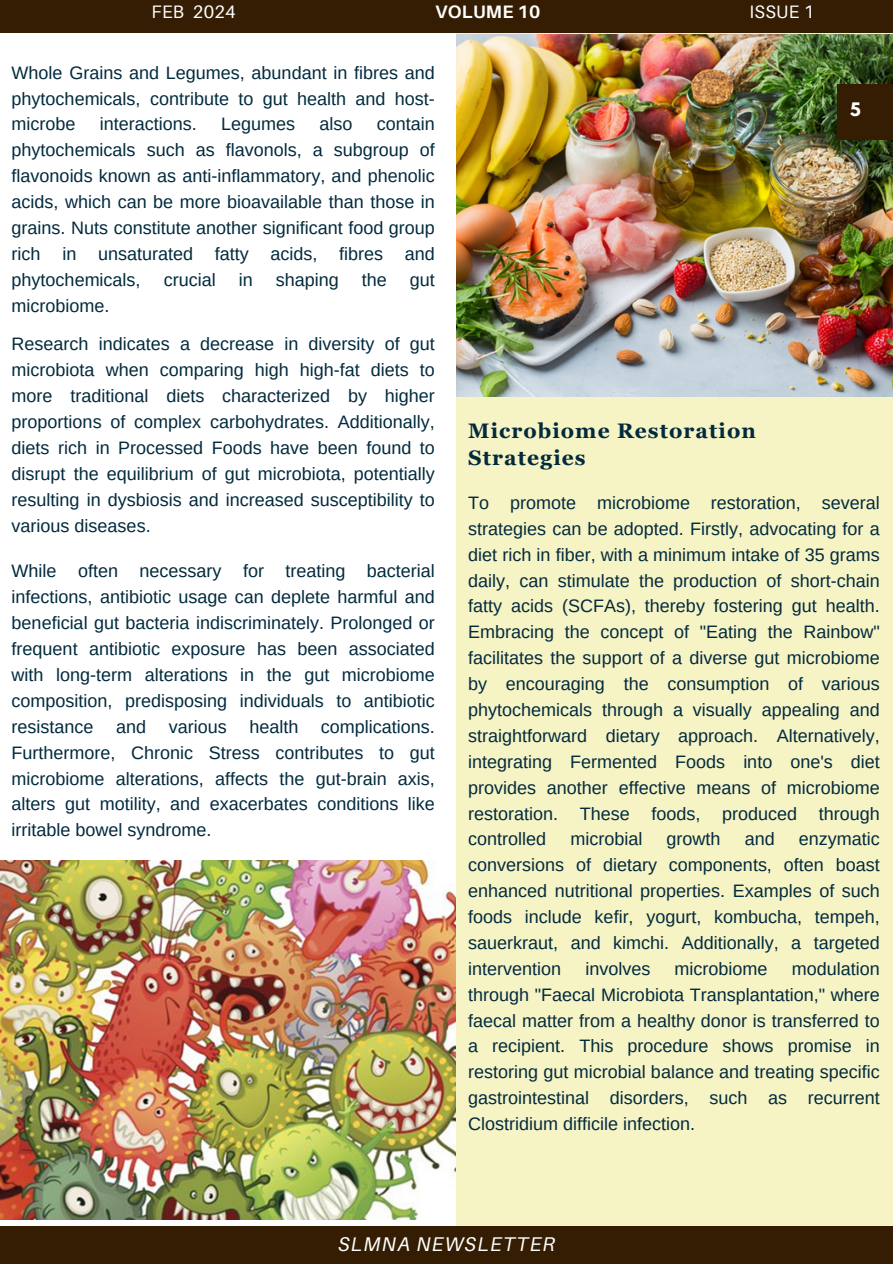
<style>
.page{position:relative;width:893px;height:1264px;background:#fff}
.page>*{position:absolute;margin:0;border:0;box-sizing:border-box;transform-origin:0 0}
.t1{font:700 21px/27px "Georgia Pro";letter-spacing:.05em;color:#022a3d}
.t2{font:italic 19.8px "Aileron";letter-spacing:.06em;color:#fff}
.t3{font:18px/25.8px "Arimo";color:#022a3d;text-align:justify}
.t4{font:18px "Aileron";letter-spacing:.015em;color:#fff}
.t5{font:700 18px "Aileron";letter-spacing:.015em;color:#fff}
.t6{font:700 16.5px "League Spartan";color:#fff}
</style>
<div class="page">
<img style="left:0;top:861px;width:456px;height:358px">
<div style="left:456px;top:0;width:436px;height:1236px;background:#f6f3c5"></div>
<div style="left:0;top:0;width:892px;height:33px;background:#341d02"></div>
<div style="left:0;top:1226px;width:892px;height:37px;background:#341d02"></div>
<img style="left:456px;top:34px;width:436px;height:363px">
<div style="left:836px;top:84px;width:56px;height:55px;background:#341d02"></div>
<p class="t4" style="left:151px;top:1px;width:86px">FEB 2024</p>
<p class="t5" style="left:435px;top:1px;width:107px">VOLUME 10</p>
<p class="t4" style="left:749px;top:1px;width:66px">ISSUE 1</p>
<p class="t3" style="left:12px;top:59px;width:425px">Whole Grains and Legumes, abundant in fibres and phytochemicals, contribute to gut health and host&shy;microbe</p>
<p class="t3" style="left:12px;top:111px;width:425px;text-indent:365px">contain phytochemicals such as flavonols, a subgroup of flavonoids known as anti-inflammatory, and phenolic acids, which can be more bioavailable than those in grains. Nuts constitute another significant food group rich in unsaturated fatty acids, fibres and phytochemicals,</p>
<p class="t3" style="left:100px;top:111px;width:98px">interactions.</p>
<p class="t3" style="left:221px;top:111px;width:75px">Legumes</p>
<p class="t3" style="left:319px;top:111px;width:34px">also</p>
<p class="t3" style="left:164px;top:266px;width:53px">crucial</p>
<p class="t3" style="left:239px;top:266px;width:15px">in</p>
<p class="t3" style="left:276px;top:266px;width:64px">shaping</p>
<p class="t3" style="left:362px;top:266px;width:26px">the</p>
<p class="t3" style="left:410px;top:266px;width:26px">gut</p>
<p class="t3" style="left:12px;top:286px;width:425px;line-height:38.7px">microbiome.<br>Research indicates a decrease in diversity of gut</p>
<p class="t3" style="left:12px;top:357px;width:425px">microbiota when comparing high high-fat diets to more traditional diets characterized by higher proportions of complex carbohydrates. Additionally, diets rich in Processed Foods have been found to disrupt the equilibrium of gut microbiota, potentially resulting in dysbiosis and increased susceptibility to various diseases.</p>
<p class="t3" style="left:12px;top:558px;width:425px">While often necessary for treating bacterial infections, antibiotic usage can deplete harmful and beneficial gut bacteria indiscriminately. Prolonged or frequent antibiotic exposure has been associated with long-term alterations in the gut microbiome composition, predisposing individuals to antibiotic resistance</p>
<p class="t3" style="left:12px;top:713px;width:425px;text-indent:309px">complications.<br>Furthermore, Chronic Stress contributes to gut microbiome alterations, affects the gut-brain axis, alters gut motility, and exacerbates conditions like irritable bowel syndrome.</p>
<p class="t3" style="left:116px;top:713px;width:32px">and</p>
<p class="t3" style="left:169px;top:713px;width:59px">various</p>
<p class="t3" style="left:249px;top:713px;width:50px">health</p>
<p class="t6" style="left:850px;top:101px;width:12px">5</p>
<p class="t1" style="left:468px;top:417px;width:289px">Microbiome Restoration<br>Strategies</p>
<p class="t3" style="left:468px;top:489px;width:413px">To promote microbiome restoration, several strategies can be adopted. Firstly, advocating for a diet rich in fiber, with a minimum intake of 35 grams daily, can stimulate the production of short-chain fatty acids (SCFAs), thereby fostering gut health.<br>Embracing the concept of "Eating the Rainbow" facilitates the support of a diverse gut microbiome by encouraging the consumption of various phytochemicals through a visually appealing and straightforward dietary approach. Alternatively, integrating Fermented Foods into one's diet provides another effective means of microbiome restoration. These foods, produced through controlled</p>
<p class="t3" style="left:468px;top:826px;width:413px;text-indent:331px">enzymatic conversions of dietary components, often boast enhanced nutritional properties. Examples of such foods include kefir, yogurt, kombucha, tempeh, sauerkraut, and kimchi. Additionally, a targeted intervention</p>
<p class="t3" style="left:570px;top:826px;width:73px">microbial</p>
<p class="t3" style="left:666px;top:826px;width:55px">growth</p>
<p class="t3" style="left:744px;top:826px;width:32px">and</p>
<p class="t3" style="left:468px;top:955px;width:413px;text-indent:323px">modulation through "Faecal Microbiota Transplantation," where faecal matter from a healthy donor is transferred to a recipient. This procedure shows promise in restoring gut microbial balance and treating specific gastrointestinal disorders, such as recurrent Clostridium difficile infection.</p>
<p class="t3" style="left:585px;top:955px;width:66px">involves</p>
<p class="t3" style="left:674px;top:955px;width:94px">microbiome</p>
<p class="t2" style="left:338px;top:1231px;width:218px">SLMNA NEWSLETTER</p>
</div>
